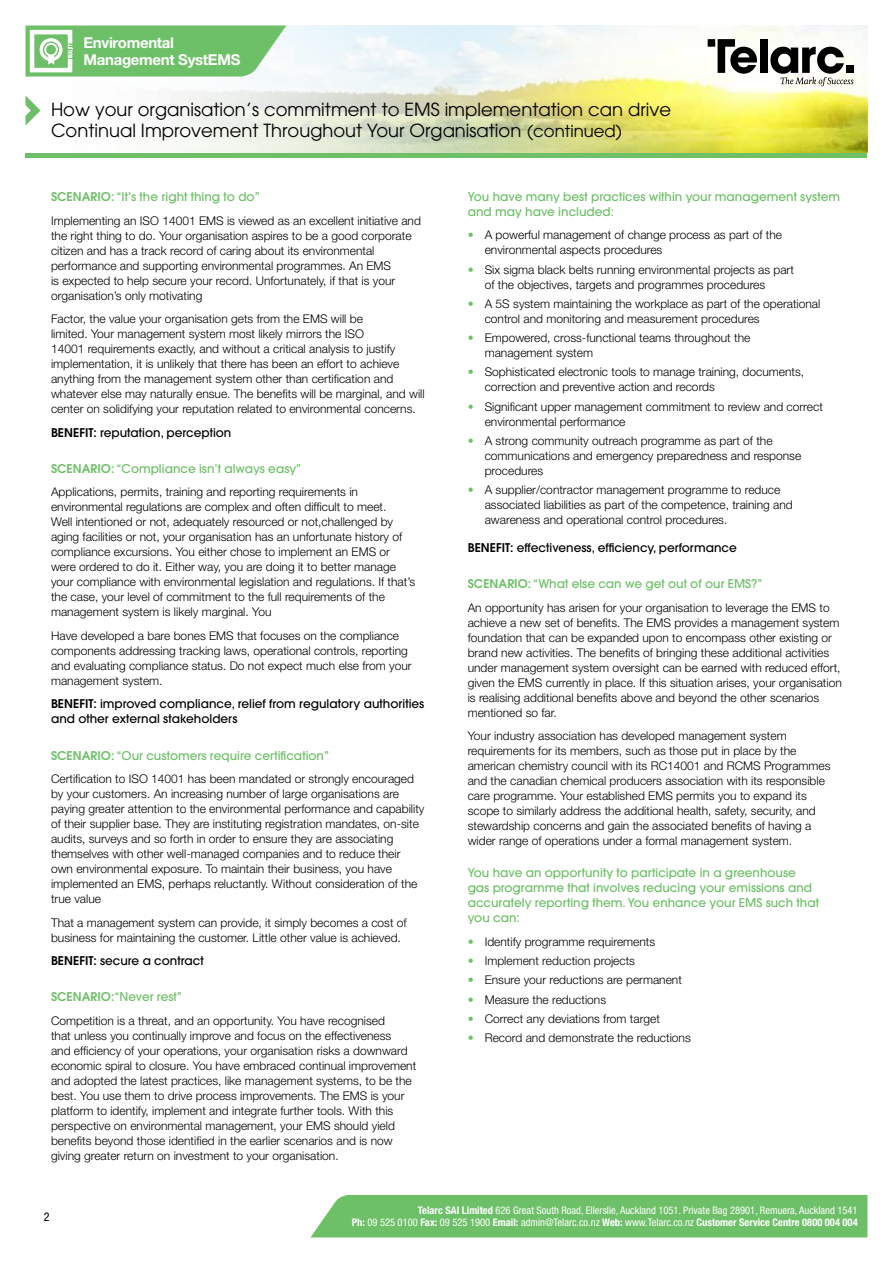
<style>
.page{position:relative;width:893px;height:1263px;background:#fff}
.page>*{position:absolute;margin:0;border:0;box-sizing:border-box;transform-origin:0 0}
.t1{font:18px/21px "Avant Garde";color:#000}
.t2{font:700 15px/16.5px "Helvetica Neue LT Std";letter-spacing:-.02em;color:#fff}
.t3{font:300 12px/15px "Helvetica Neue LT Std";color:#000}
.t4{font:500 12px/15px "Avant Garde";color:#6dc067}
.t5{font:500 12px/15px "Avant Garde";color:#000}
.t6{font:condensed 12px "Helvetica Neue LT Std";color:#000}
.t7{font:condensed 10.5px/12.6px "Helvetica Neue LT Std";color:#fff;text-align:right}
.s1{font-size:16.5px}
.s2{font-weight:600}
.s3{color:#6dc067}
.s4{font-weight:700}
</style>
<div class="page">
<img style="left:171px;top:26px;width:696px;height:127px">
<hr style="left:26px;top:153px;width:841px;height:4px;background:#6dc067">
<div style="left:311px;top:1195px;width:556px;height:42px;background:#6dc067"></div>
<svg style="left:770px;top:47px;width:83px;height:39px"></svg>
<div style="left:760px;top:39px;width:7px;height:34px;background:#000"></div>
<svg style="left:708px;top:39px;width:49px;height:35px"></svg>
<svg style="left:26px;top:26px;width:260px;height:51px;background:#82c97d"></svg>
<svg style="left:26px;top:96px;width:15px;height:29px"></svg>
<p class="t2" style="left:84px;top:34px;width:158px">Enviromental<br>Management SystEMS</p>
<h1 class="t1" style="left:51px;top:99px;width:622px">How your organisation’s commitment to EMS implementation can drive<br>Continual Improvement Throughout Your Organisation <span class="s1">(continued)</span></h1>
<p class="t4" style="left:51px;top:189px;width:210px"><span class="s2">SCENARIO:</span> “It’s the right thing to do”</p>
<p class="t3" style="left:51px;top:212px;width:371px">Implementing an ISO 14001 EMS is viewed as an excellent initiative and the right thing to do. Your organisation aspires to be a good corporate citizen and has a track record of caring about its environmental performance and supporting environmental programmes. An EMS<br>is expected to help secure your record. Unfortunately, if that is your organisation’s only motivating</p>
<p class="t3" style="left:51px;top:311px;width:375px">Factor, the value your organisation gets from the EMS will be<br>limited. Your management system most likely mirrors the ISO<br>14001 requirements exactly, and without a critical analysis to justify implementation, it is unlikely that there has been an effort to achieve anything from the management system other than certification and whatever else may naturally ensue. The benefits will be marginal, and will center on solidifying your reputation related to environmental concerns.</p>
<p class="t5" style="left:51px;top:425px;width:182px"><span class="s2">BENEFIT:</span> reputation, perception</p>
<p class="t4" style="left:51px;top:461px;width:252px"><span class="s2">SCENARIO:</span> “Compliance isn’t always easy”</p>
<p class="t3" style="left:51px;top:484px;width:366px">Applications, permits, training and reporting requirements in environmental regulations are complex and often difficult to meet.<br>Well intentioned or not, adequately resourced or not,challenged by aging facilities or not, your organisation has an unfortunate history of compliance excursions. You either chose to implement an EMS or were ordered to do it. Either way, you are doing it to better manage your compliance with environmental legislation and regulations. If that’s the case, your level of commitment to the full requirements of the management system is likely marginal. You</p>
<p class="t3" style="left:51px;top:628px;width:362px">Have developed a bare bones EMS that focuses on the compliance components addressing tracking laws, operational controls, reporting and evaluating compliance status. Do not expect much else from your management system.</p>
<p class="t5" style="left:51px;top:696px;width:375px"><span class="s2">BENEFIT:</span> improved compliance, relief from regulatory authorities and other external stakeholders</p>
<p class="t4" style="left:51px;top:748px;width:280px"><span class="s2">SCENARIO:</span> “Our customers require certification”</p>
<p class="t3" style="left:51px;top:771px;width:375px">Certification to ISO 14001 has been mandated or strongly encouraged by your customers. An increasing number of large organisations are paying greater attention to the environmental performance and capability of their supplier base. They are instituting registration mandates, on-site audits, surveys and so forth in order to ensure they are associating themselves with other well-managed companies and to reduce their own environmental exposure. To maintain their business, you have implemented an EMS, perhaps reluctantly. Without consideration of the true value</p>
<p class="t3" style="left:51px;top:915px;width:357px">That a management system can provide, it simply becomes a cost of business for maintaining the customer. Little other value is achieved.</p>
<p class="t5" style="left:51px;top:953px;width:154px"><span class="s2">BENEFIT:</span> secure a contract</p>
<p class="t4" style="left:51px;top:989px;width:133px"><span class="s2">SCENARIO:</span>“Never rest”</p>
<p class="t3" style="left:51px;top:1013px;width:367px">Competition is a threat, and an opportunity. You have recognised<br>that unless you continually improve and focus on the effectiveness<br>and efficiency of your operations, your organisation risks a downward economic spiral to closure. You have embraced continual improvement and adopted the latest practices, like management systems, to be the best. You use them to drive process improvements. The EMS is your platform to identify, implement and integrate further tools. With this perspective on environmental management, your EMS should yield benefits beyond those identified in the earlier scenarios and is now giving greater return on investment to your organisation.</p>
<p class="t4" style="left:468px;top:189px;width:374px">You have many best practices within your management system and may have included:</p>
<p class="t3" style="left:485px;top:227px;width:299px;text-indent:-17px"><span class="s3">•</span> A powerful management of change process as part of the environmental aspects procedures</p>
<p class="t3" style="left:485px;top:262px;width:311px;text-indent:-17px"><span class="s3">•</span> Six sigma black belts running environmental projects as part of the objectives, targets and programmes procedures</p>
<p class="t3" style="left:485px;top:296px;width:337px;text-indent:-17px"><span class="s3">•</span> A 5S system maintaining the workplace as part of the operational control and monitoring and measurement procedures</p>
<p class="t3" style="left:485px;top:330px;width:267px;text-indent:-17px"><span class="s3">•</span> Empowered, cross-functional teams throughout the management system</p>
<p class="t3" style="left:485px;top:364px;width:321px;text-indent:-17px"><span class="s3">•</span> Sophisticated electronic tools to manage training, documents, correction and preventive action and records</p>
<p class="t3" style="left:485px;top:399px;width:340px;text-indent:-17px"><span class="s3">•</span> Significant upper management commitment to review and correct environmental performance</p>
<p class="t3" style="left:485px;top:433px;width:318px;text-indent:-17px"><span class="s3">•</span> A strong community outreach programme as part of the communications and emergency preparedness and response procedures</p>
<p class="t3" style="left:485px;top:482px;width:310px;text-indent:-17px"><span class="s3">•</span> A supplier/contractor management programme to reduce associated liabilities as part of the competence, training and awareness and operational control procedures.</p>
<p class="t5" style="left:468px;top:540px;width:270px"><span class="s2">BENEFIT:</span> effectiveness, efficiency, performance</p>
<p class="t4" style="left:468px;top:576px;width:296px"><span class="s2">SCENARIO:</span> “What else can we get out of our EMS?”</p>
<p class="t3" style="left:468px;top:600px;width:376px">An opportunity has arisen for your organisation to leverage the EMS to achieve a new set of benefits. The EMS provides a management system foundation that can be expanded upon to encompass other existing or brand new activities. The benefits of bringing these additional activities under management system oversight can be earned with reduced effort, given the EMS currently in place. If this situation arises, your organisation is realising additional benefits above and beyond the other scenarios mentioned so far.</p>
<p class="t3" style="left:468px;top:728px;width:364px">Your industry association has developed management system requirements for its members, such as those put in place by the american chemistry council with its RC14001 and RCMS Programmes and the canadian chemical producers association with its responsible care programme. Your established EMS permits you to expand its scope to similarly address the additional health, safety, security, and stewardship concerns and gain the associated benefits of having a wider range of operations under a formal management system.</p>
<p class="t4" style="left:468px;top:865px;width:353px">You have an opportunity to participate in a greenhouse gas programme that involves reducing your emissions and accurately reporting them. You enhance your EMS such that you can:</p>
<p class="t3" style="left:468px;top:934px;width:189px"><span class="s3">•</span> Identify programme requirements</p>
<p class="t3" style="left:468px;top:953px;width:169px"><span class="s3">•</span> Implement reduction projects</p>
<p class="t3" style="left:468px;top:972px;width:216px"><span class="s3">•</span> Ensure your reductions are permanent</p>
<p class="t3" style="left:468px;top:991px;width:140px"><span class="s3">•</span> Measure the reductions</p>
<p class="t3" style="left:468px;top:1011px;width:194px"><span class="s3">•</span> Correct any deviations from target</p>
<p class="t3" style="left:468px;top:1030px;width:225px"><span class="s3">•</span> Record and demonstrate the reductions</p>
<p class="t6" style="left:44px;top:1209px;width:7px">2</p>
<p class="t7" style="left:352px;top:1203px;width:507px"><span class="s4">Telarc SAI Limited</span> 626 Great South Road, Ellerslie, Auckland 1051. Private Bag 28901, Remuera, Auckland 1541<br><span class="s4">Ph:</span> 09 525 0100 <span class="s4">Fax:</span> 09 525 1900 <span class="s4">Email:</span> admin@Telarc.co.nz <span class="s4">Web:</span> www.Telarc.co.nz <span class="s4">Customer Service Centre 0800 004 004</span></p>
</div>
